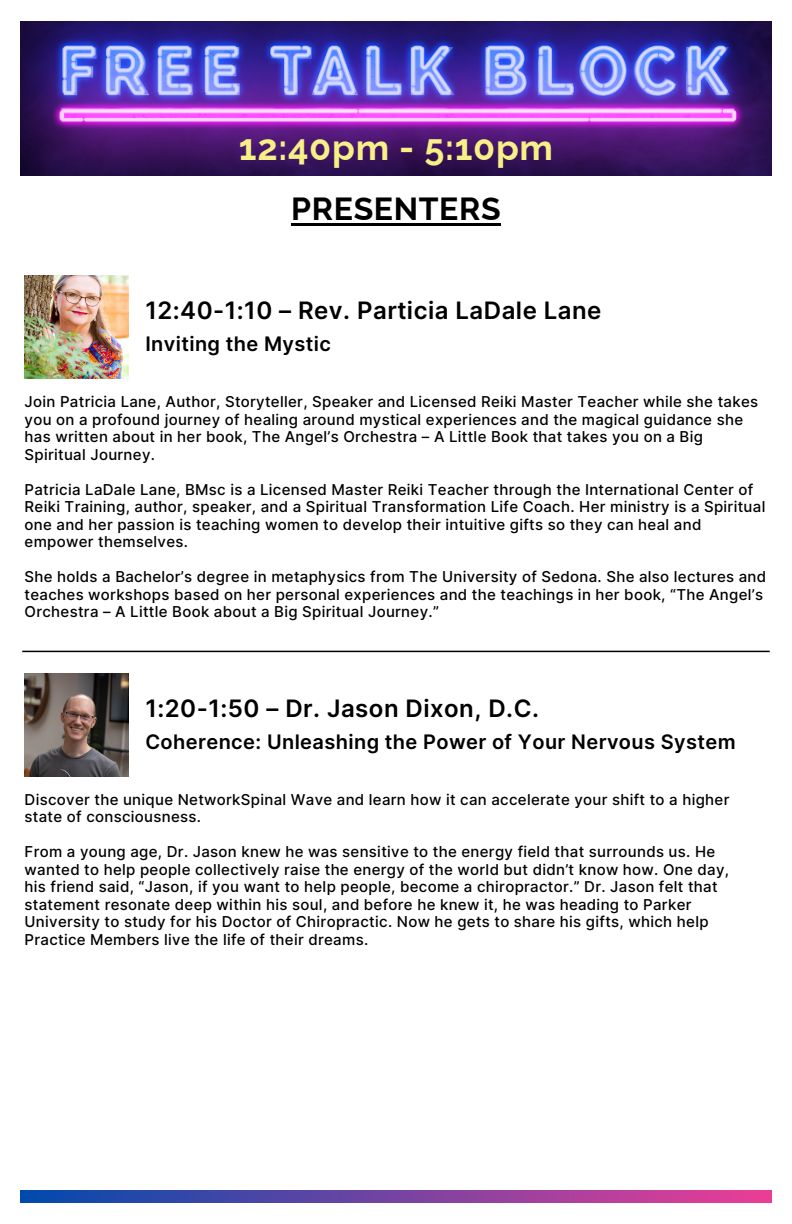
<style>
.page{position:relative;width:792px;height:1224px;background:#fff}
.page>*{position:absolute;margin:0;border:0;box-sizing:border-box;transform-origin:0 0}
.t1{font:700 36px "Raleway";letter-spacing:.02em;color:#f6f086}
.t2{font:700 32px "Raleway";letter-spacing:.02em;color:#000}
.t3{font:600 24px "Inter";letter-spacing:.02em;color:#000}
.t4{font:600 20px "Inter";letter-spacing:.02em;color:#000}
.t5{font:500 15px/17.6px "Inter";letter-spacing:.02em;color:#000}
</style>
<div class="page">
<img style="left:20px;top:21px;width:752px;height:155px">
<hr style="left:291px;top:223px;width:210px;height:3px;background:#000">
<svg style="left:20px;top:1190px;width:752px;height:13px;background:#7543a1"></svg>
<img style="left:25px;top:275px;width:103px;height:104px">
<hr style="left:22px;top:651px;width:748px;height:1px;background:#000">
<img style="left:25px;top:673px;width:103px;height:104px">
<p class="t1" style="left:239px;top:127px;width:316px">12:40pm - 5:10pm</p>
<p class="t2" style="left:291px;top:190px;width:211px">PRESENTERS</p>
<p class="t3" style="left:145px;top:296px;width:458px">12:40-1:10 – Rev. Particia LaDale Lane</p>
<p class="t4" style="left:145px;top:332px;width:187px">Inviting the Mystic</p>
<p class="t5" style="left:25px;top:393px;width:735px">Join Patricia Lane, Author, Storyteller, Speaker and Licensed Reiki Master Teacher while she takes you on a profound journey of healing around mystical experiences and the magical guidance she has written about in her book, The Angel’s Orchestra – A Little Book that takes you on a Big Spiritual Journey.</p>
<p class="t5" style="left:25px;top:480px;width:742px">Patricia LaDale Lane, BMsc is a Licensed Master Reiki Teacher through the International Center of Reiki Training, author, speaker, and a Spiritual Transformation Life Coach. Her ministry is a Spiritual one and her passion is teaching women to develop their intuitive gifts so they can heal and empower themselves.</p>
<p class="t5" style="left:25px;top:568px;width:743px">She holds a Bachelor’s degree in metaphysics from The University of Sedona. She also lectures and teaches workshops based on her personal experiences and the teachings in her book, “The Angel’s<br>Orchestra – A Little Book about a Big Spiritual Journey.”</p>
<p class="t3" style="left:145px;top:693px;width:395px">1:20-1:50 – Dr. Jason Dixon, D.C.</p>
<p class="t4" style="left:145px;top:730px;width:592px">Coherence: Unleashing the Power of Your Nervous System</p>
<p class="t5" style="left:25px;top:791px;width:706px">Discover the unique NetworkSpinal Wave and learn how it can accelerate your shift to a higher state of consciousness.</p>
<p class="t5" style="left:25px;top:843px;width:706px">From a young age, Dr. Jason knew he was sensitive to the energy field that surrounds us. He wanted to help people collectively raise the energy of the world but didn’t know how. One day,</p>
<p class="t5" style="left:25px;top:878px;width:695px">his friend said, “Jason, if you want to help people, become a chiropractor.” Dr. Jason felt that statement resonate deep within his soul, and before he knew it, he was heading to Parker University to study for his Doctor of Chiropractic. Now he gets to share his gifts, which help Practice Members live the life of their dreams.</p>
</div>
